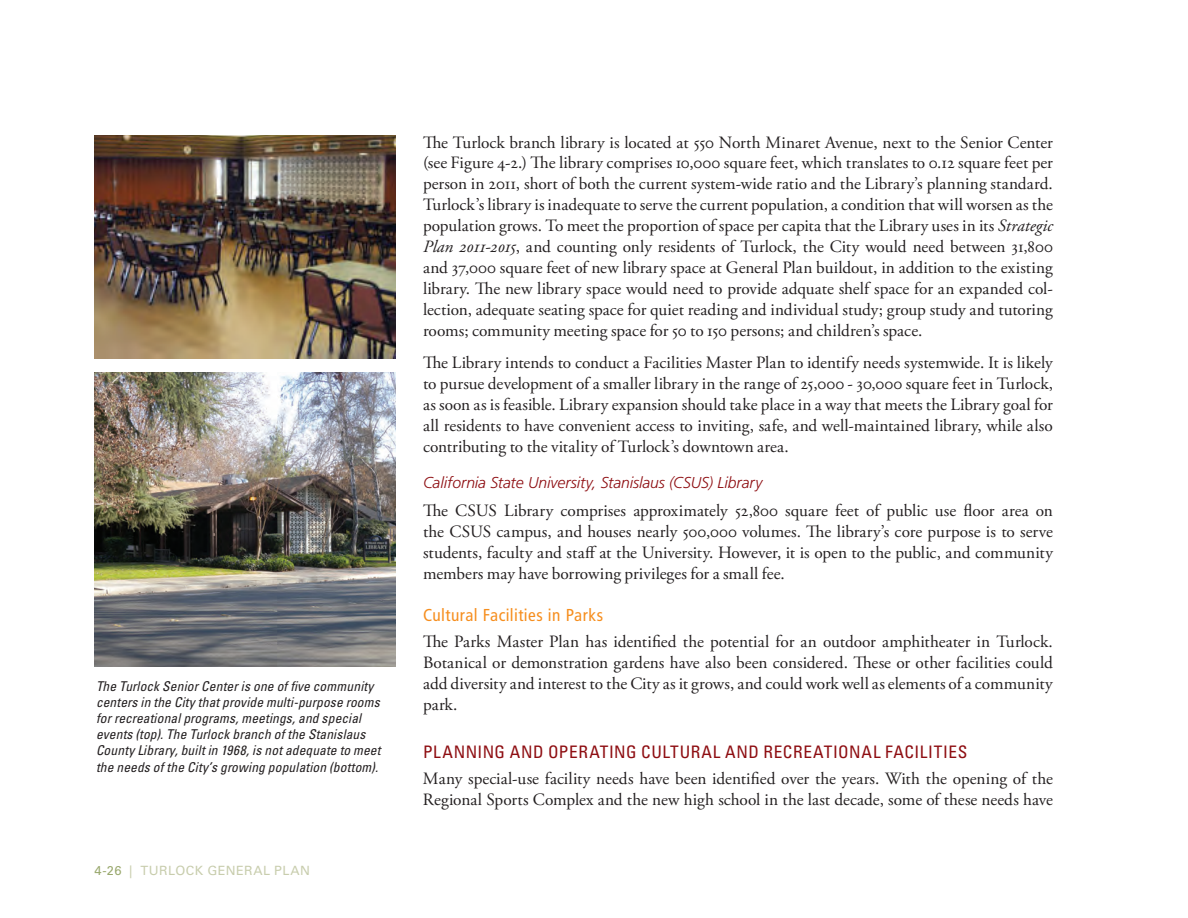
<style>
.page{position:relative;width:1188px;height:918px;background:#fff}
.page>*{position:absolute;margin:0;border:0;box-sizing:border-box;transform-origin:0 0}
.t1{font:17.25px/21px "Adobe Garamond Pro";color:#231f20;text-align:justify}
.t2{font:condensed 17.25px "Univers LT Std";letter-spacing:.035em;color:#8e0e12}
.t3{font:condensed 17.25px "Frutiger LT Std";letter-spacing:.025em;color:#f68e1e}
.t4{font:italic 300 15.75px "Frutiger LT Std";letter-spacing:-.005em;color:#8e0e12}
.t5{font:italic condensed 13.5px/16.2px "Univers LT Std";letter-spacing:.01em;color:#231f20}
.t6{font:12.75px "Univers LT Std";letter-spacing:.035em;color:#c8cdad}
.s1{color:#99a86d}
.s2{font-style:italic}
</style>
<div class="page">
<img style="left:94px;top:135px;width:302px;height:224px">
<img style="left:94px;top:373px;width:302px;height:293px">
<p class="t5" style="left:96px;top:678px;width:286px">The Turlock Senior Center is one of five community centers in the City that provide multi-purpose rooms for recreational programs, meetings, and special events (top). The Turlock branch of the Stanislaus County Library, built in 1968, is not adequate to meet the needs of the City’s growing population (bottom).</p>
<p class="t6" style="left:94px;top:863px;width:217px"><span class="s1">4-26</span> | TURLOCK GENERAL PLAN</p>
<p class="t1" style="left:423px;top:132px;width:632px">The Turlock branch library is located at 550 North Minaret Avenue, next to the Senior Center (see Figure 4-2.) The library comprises 10,000 square feet, which translates to 0.12 square feet per person in 2011, short of both the current system-wide ratio and the Library’s planning standard.<br>Turlock’s library is inadequate to serve the current population, a condition that will worsen as the population grows. To meet the proportion of space per capita that the Library uses in its <span class="s2">Strategic Plan 2011-2015</span>, and counting only residents of Turlock, the City would need between 31,800 and 37,000 square feet of new library space at General Plan buildout, in addition to the existing library. The new library space would need to provide adquate shelf space for an expanded col&shy;lection, adequate seating space for quiet reading and individual study; group study and tutoring rooms; community meeting space for 50 to 150 persons; and children’s space.</p>
<p class="t1" style="left:423px;top:353px;width:631px">The Library intends to conduct a Facilities Master Plan to identify needs systemwide. It is likely to pursue development of a smaller library in the range of 25,000 - 30,000 square feet in Turlock, as soon as is feasible. Library expansion should take place in a way that meets the Library goal for all residents to have convenient access to inviting, safe, and well-maintained library, while also contributing to the vitality of Turlock’s downtown area.</p>
<p class="t4" style="left:423px;top:474px;width:341px">California State University, Stanislaus (CSUS) Library</p>
<p class="t1" style="left:423px;top:501px;width:631px">The CSUS Library comprises approximately 52,800 square feet of public use floor area on the CSUS campus, and houses nearly 500,000 volumes. The library’s core purpose is to serve students, faculty and staff at the University. However, it is open to the public, and community members may have borrowing privileges for a small fee.</p>
<p class="t3" style="left:423px;top:605px;width:182px">Cultural Facilities in Parks</p>
<p class="t1" style="left:423px;top:632px;width:631px">The Parks Master Plan has identified the potential for an outdoor amphitheater in Turlock.<br>Botanical or demonstration gardens have also been considered. These or other facilities could add diversity and interest to the City as it grows, and could work well as elements of a community park.</p>
<p class="t2" style="left:423px;top:741px;width:546px">PLANNING AND OPERATING CULTURAL AND RECREATIONAL FACILITIES</p>
<p class="t1" style="left:423px;top:769px;width:632px">Many special-use facility needs have been identified over the years. With the opening of the<br>Regional Sports Complex and the new high school in the last decade, some of these needs have</p>
</div>
